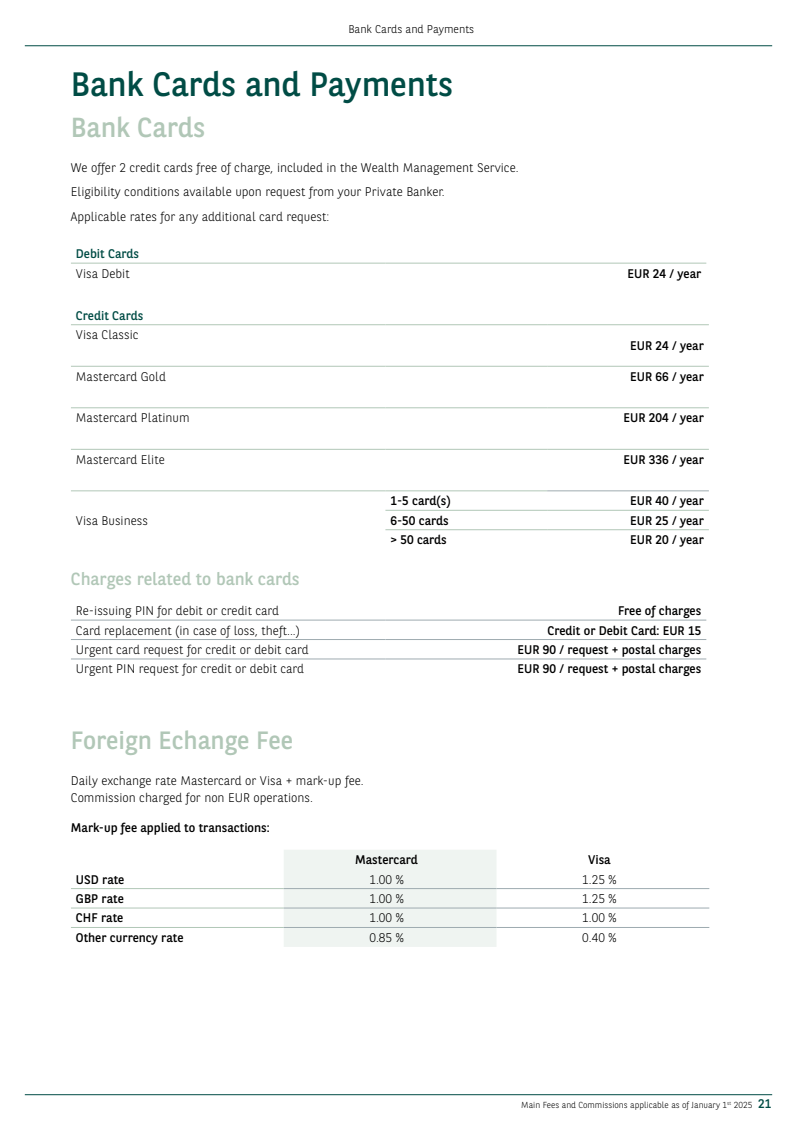
<style>
.page{position:relative;width:798px;height:1134px;background:#fff}
.page>*{position:absolute;margin:0;border:0;box-sizing:border-box;transform-origin:0 0}
.t1{font:33.75px "BNPP Sans";color:#004c45}
.t2{font:27.5px "BNPP Sans";color:#b1c7b7}
.t3{font:25px "BNPP Sans";color:#b1c7b7}
.t4{font:17.5px "BNPP Sans";color:#b1c7b7}
.t5{font:300 12.5px/24.6px "BNPP Sans";color:#000}
.t6{font:12.5px "BNPP Sans";color:#000}
.t7{font:12.5px "BNPP Sans";color:#004c45}
.t8{font:300 11.25px "BNPP Sans";color:#000}
.t9{font:300 8.75px "BNPP Sans";color:#000}
.s1{font-weight:400;font-size:12.5px;color:#004c45}
</style>
<div class="page">
<hr style="left:25px;top:1094px;width:746px;height:1px;background:#004c45">
<hr style="left:25px;top:45px;width:746px;height:1px;background:#004c45">
<svg style="left:71px;top:262px;width:635px;height:1px"></svg>
<hr style="left:71px;top:263px;width:314px;height:1px;background:#b1c7b7">
<hr style="left:385px;top:263px;width:321px;height:1px;background:#b1c7b7">
<hr style="left:71px;top:324px;width:314px;height:1px;background:#b1c7b7">
<hr style="left:385px;top:324px;width:162px;height:1px;background:#b1c7b7">
<hr style="left:547px;top:324px;width:161px;height:1px;background:#b1c7b7">
<hr style="left:71px;top:366px;width:314px;height:1px;background:#b1c7b7">
<hr style="left:385px;top:366px;width:162px;height:1px;background:#b1c7b7">
<hr style="left:547px;top:366px;width:161px;height:1px;background:#b1c7b7">
<hr style="left:71px;top:408px;width:314px;height:1px;background:#b1c7b7">
<hr style="left:385px;top:408px;width:162px;height:1px;background:#b1c7b7">
<hr style="left:547px;top:408px;width:161px;height:1px;background:#b1c7b7">
<hr style="left:71px;top:449px;width:314px;height:1px;background:#b1c7b7">
<hr style="left:385px;top:449px;width:162px;height:1px;background:#b1c7b7">
<hr style="left:547px;top:449px;width:161px;height:1px;background:#b1c7b7">
<hr style="left:71px;top:491px;width:314px;height:1px;background:#b1c7b7">
<hr style="left:385px;top:491px;width:162px;height:1px;background:#b1c7b7">
<hr style="left:385px;top:510px;width:162px;height:1px;background:#b1c7b7">
<hr style="left:547px;top:510px;width:161px;height:1px;background:#b1c7b7">
<hr style="left:385px;top:529px;width:162px;height:1px;background:#b1c7b7">
<hr style="left:547px;top:529px;width:161px;height:1px;background:#b1c7b7">
<hr style="left:547px;top:491px;width:161px;height:1px;background:#9eabb0">
<svg style="left:71px;top:619px;width:635px;height:40px"></svg>
<hr style="left:71px;top:620px;width:314px;height:1px;background:#9eabb0">
<hr style="left:385px;top:620px;width:321px;height:1px;background:#9eabb0">
<hr style="left:71px;top:639px;width:314px;height:1px;background:#9eabb0">
<hr style="left:385px;top:639px;width:321px;height:1px;background:#9eabb0">
<hr style="left:71px;top:659px;width:314px;height:1px;background:#9eabb0">
<hr style="left:385px;top:659px;width:321px;height:1px;background:#9eabb0">
<div style="left:283px;top:850px;width:213px;height:97px;background:#eff4f1"></div>
<hr style="left:71px;top:888px;width:212px;height:1px;background:#b1c7b7">
<hr style="left:71px;top:908px;width:212px;height:1px;background:#b1c7b7">
<hr style="left:71px;top:927px;width:212px;height:1px;background:#b1c7b7">
<hr style="left:283px;top:888px;width:213px;height:1px;background:#9eabb0">
<hr style="left:496px;top:888px;width:213px;height:1px;background:#9eabb0">
<hr style="left:283px;top:908px;width:213px;height:1px;background:#9eabb0">
<hr style="left:496px;top:908px;width:213px;height:1px;background:#9eabb0">
<hr style="left:283px;top:927px;width:213px;height:1px;background:#9eabb0">
<hr style="left:496px;top:927px;width:213px;height:1px;background:#9eabb0">
<p class="t8" style="left:348px;top:22px;width:127px">Bank Cards and Payments</p>
<h1 class="t1" style="left:71px;top:62px;width:384px">Bank Cards and Payments</h1>
<h2 class="t2" style="left:71px;top:108px;width:136px">Bank Cards</h2>
<p class="t5" style="left:71px;top:155px;width:449px">We offer 2 credit cards free of charge, included in the Wealth Management Service.<br>Eligibility conditions available upon request from your Private Banker.<br>Applicable rates for any additional card request:</p>
<p class="t7" style="left:76px;top:245px;width:65px">Debit Cards</p>
<p class="t5" style="left:76px;top:260px;width:55px">Visa Debit</p>
<p class="t6" style="left:627px;top:265px;width:75px">EUR 24 / year</p>
<p class="t7" style="left:76px;top:307px;width:69px">Credit Cards</p>
<p class="t5" style="left:76px;top:322px;width:64px">Visa Classic</p>
<p class="t6" style="left:630px;top:337px;width:75px">EUR 24 / year</p>
<p class="t5" style="left:76px;top:363px;width:91px">Mastercard Gold</p>
<p class="t6" style="left:630px;top:368px;width:75px">EUR 66 / year</p>
<p class="t5" style="left:76px;top:405px;width:115px">Mastercard Platinum</p>
<p class="t6" style="left:623px;top:409px;width:82px">EUR 204 / year</p>
<p class="t5" style="left:76px;top:446px;width:90px">Mastercard Elite</p>
<p class="t6" style="left:623px;top:451px;width:82px">EUR 336 / year</p>
<p class="t5" style="left:76px;top:507px;width:74px">Visa Business</p>
<p class="t6" style="left:390px;top:492px;width:62px">1-5 card(s)</p>
<p class="t6" style="left:630px;top:492px;width:75px">EUR 40 / year</p>
<p class="t6" style="left:390px;top:512px;width:60px">6-50 cards</p>
<p class="t6" style="left:630px;top:512px;width:75px">EUR 25 / year</p>
<p class="t6" style="left:390px;top:531px;width:58px">&gt; 50 cards</p>
<p class="t6" style="left:630px;top:531px;width:75px">EUR 20 / year</p>
<h3 class="t4" style="left:71px;top:567px;width:230px">Charges related to bank cards</h3>
<p class="t5" style="left:76px;top:598px;width:204px">Re-issuing PIN for debit or credit card</p>
<p class="t6" style="left:617px;top:602px;width:85px">Free of charges</p>
<p class="t5" style="left:76px;top:617px;width:225px">Card replacement (in case of loss, theft...)</p>
<p class="t6" style="left:547px;top:622px;width:155px">Credit or Debit Card: EUR 15</p>
<p class="t5" style="left:76px;top:637px;width:234px">Urgent card request for credit or debit card</p>
<p class="t6" style="left:517px;top:641px;width:185px">EUR 90 / request + postal charges</p>
<p class="t5" style="left:76px;top:656px;width:229px">Urgent PIN request for credit or debit card</p>
<p class="t6" style="left:517px;top:660px;width:185px">EUR 90 / request + postal charges</p>
<h3 class="t3" style="left:71px;top:724px;width:223px">Foreign Echange Fee</h3>
<p class="t5" style="left:71px;top:771px;width:294px;line-height:17.5px">Daily exchange rate Mastercard or Visa + mark-up fee.<br>Commission charged for non EUR operations.</p>
<p class="t6" style="left:71px;top:819px;width:200px">Mark-up fee applied to transactions:</p>
<p class="t6" style="left:355px;top:851px;width:64px">Mastercard</p>
<p class="t6" style="left:588px;top:851px;width:24px">Visa</p>
<p class="t6" style="left:76px;top:871px;width:50px">USD rate</p>
<p class="t5" style="left:369px;top:866px;width:36px">1.00 %</p>
<p class="t5" style="left:582px;top:866px;width:36px">1.25 %</p>
<p class="t6" style="left:76px;top:890px;width:49px">GBP rate</p>
<p class="t5" style="left:369px;top:886px;width:36px">1.00 %</p>
<p class="t5" style="left:582px;top:886px;width:36px">1.25 %</p>
<p class="t6" style="left:76px;top:909px;width:49px">CHF rate</p>
<p class="t5" style="left:369px;top:905px;width:36px">1.00 %</p>
<p class="t5" style="left:582px;top:905px;width:36px">1.00 %</p>
<p class="t6" style="left:76px;top:929px;width:109px">Other currency rate</p>
<p class="t5" style="left:369px;top:925px;width:36px">0.85 %</p>
<p class="t5" style="left:582px;top:925px;width:36px">0.40 %</p>
<p class="t9" style="left:521px;top:1099px;width:251px">Main Fees and Commissions applicable as of January 1<sup>st</sup> 2025 <span class="s1">21</span></p>
</div>
